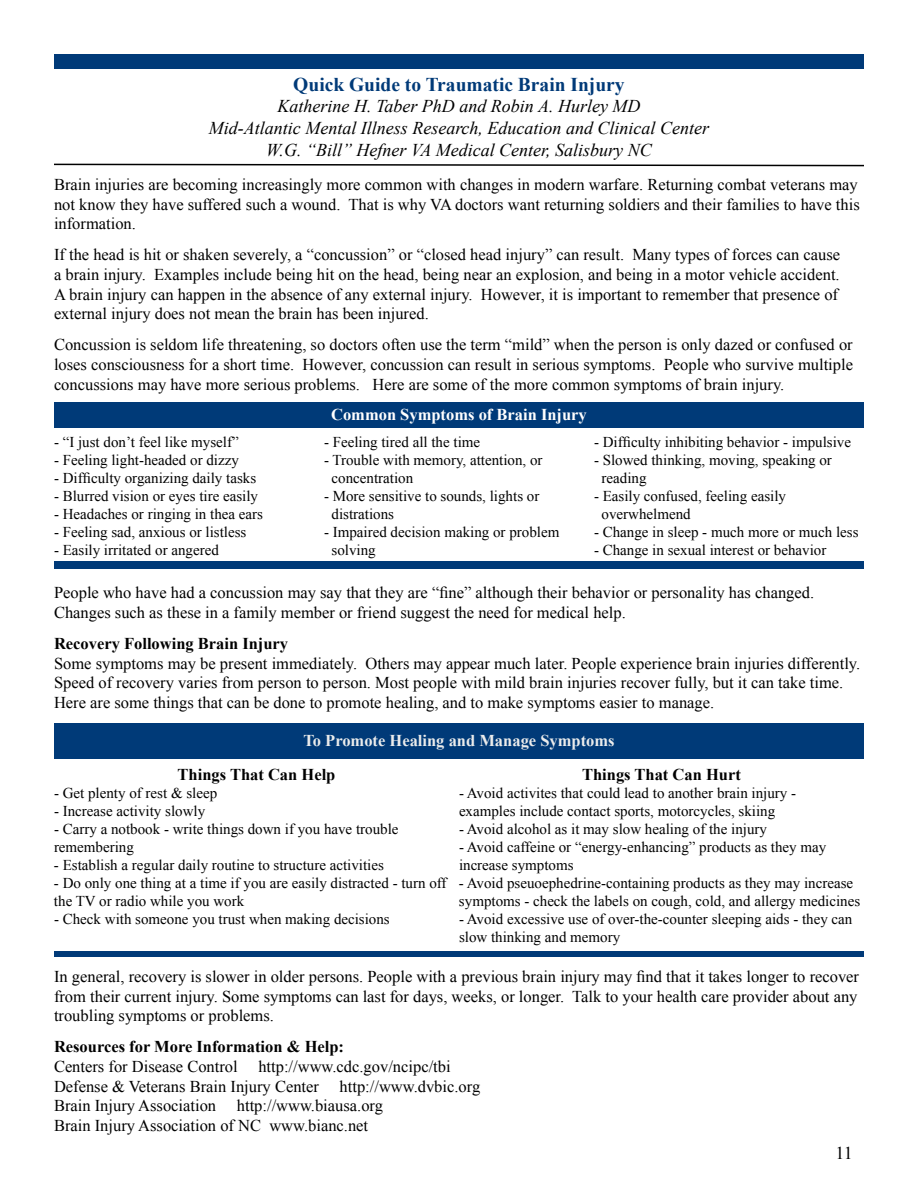
<style>
.page{position:relative;width:918px;height:1188px;background:#fff}
.page>*{position:absolute;margin:0;border:0;box-sizing:border-box;transform-origin:0 0}
.t1{font:700 19.5px "Times New Roman";color:#003a78}
.t2{font:italic 18px/21.6px "Times New Roman";color:#000;text-align:center}
.t3{font:18px "Times New Roman";color:#000}
.t4{font:16.5px/19.8px "Times New Roman";color:#000}
.t5{font:700 16.5px "Times New Roman";color:#000}
.t6{font:700 16.5px "Times New Roman";color:#ebecec}
.t7{font:700 16.5px "Times New Roman";color:#fff}
.t8{font:15px/18px "Times New Roman";color:#000}
</style>
<div class="page">
<div style="left:54px;top:723px;width:810px;height:234px;background:#003a78"></div>
<div style="left:54px;top:403px;width:810px;height:166px;background:#003a78"></div>
<div style="left:54px;top:428px;width:270px;height:133px;background:#fff"></div>
<div style="left:594px;top:428px;width:270px;height:133px;background:#fff"></div>
<div style="left:324px;top:428px;width:270px;height:133px;background:#fff"></div>
<div style="left:54px;top:759px;width:405px;height:192px;background:#fff"></div>
<div style="left:459px;top:759px;width:405px;height:192px;background:#fff"></div>
<svg style="left:54px;top:163px;width:810px;height:4px"></svg>
<div style="left:54px;top:54px;width:810px;height:15px;background:#003a78"></div>
<h1 class="t1" style="left:293px;top:71px;width:333px">Quick Guide to Traumatic Brain Injury</h1>
<p class="t2" style="left:209px;top:95px;width:502px">Katherine H. Taber PhD and Robin A. Hurley MD<br>Mid-Atlantic Mental Illness Research, Education and Clinical Center<br>W.G. “Bill” Hefner VA Medical Center, Salisbury NC</p>
<p class="t4" style="left:54px;top:174px;width:807px">Brain injuries are becoming increasingly more common with changes in modern warfare. Returning combat veterans may not know they have suffered such a wound. That is why VA doctors want returning soldiers and their families to have this information.</p>
<p class="t4" style="left:54px;top:244px;width:788px">If the head is hit or shaken severely, a “concussion” or “closed head injury” can result. Many types of forces can cause a brain injury. Examples include being hit on the head, being near an explosion, and being in a motor vehicle accident.<br>A brain injury can happen in the absence of any external injury. However, it is important to remember that presence of external injury does not mean the brain has been injured.</p>
<p class="t4" style="left:54px;top:334px;width:801px;text-align:justify">Concussion is seldom life threatening, so doctors often use the term “mild” when the person is only dazed or confused or loses consciousness for a short time. However, concussion can result in serious symptoms. People who survive multiple concussions may have more serious problems. Here are some of the more common symptoms of brain injury.</p>
<h2 class="t7" style="left:331px;top:403px;width:257px">Common Symptoms of Brain Injury</h2>
<p class="t8" style="left:54px;top:433px;width:186px">- “I just don’t feel like myself”</p>
<p class="t8" style="left:54px;top:451px;width:186px">- Feeling light-headed or dizzy</p>
<p class="t8" style="left:54px;top:469px;width:204px">- Difficulty organizing daily tasks</p>
<p class="t8" style="left:54px;top:487px;width:206px">- Blurred vision or eyes tire easily</p>
<p class="t8" style="left:54px;top:505px;width:211px">- Headaches or ringing in thea ears</p>
<p class="t8" style="left:54px;top:523px;width:194px">- Feeling sad, anxious or listless</p>
<p class="t8" style="left:54px;top:541px;width:166px">- Easily irritated or angered</p>
<p class="t8" style="left:594px;top:433px;width:259px">- Difficulty inhibiting behavior - impulsive</p>
<p class="t8" style="left:602px;top:451px;width:232px;text-indent:-8px">- Slowed thinking, moving, speaking or reading</p>
<p class="t8" style="left:602px;top:487px;width:186px;text-indent:-8px">- Easily confused, feeling easily overwhelmend</p>
<p class="t8" style="left:594px;top:523px;width:266px">- Change in sleep - much more or much less</p>
<p class="t8" style="left:594px;top:541px;width:234px">- Change in sexual interest or behavior</p>
<p class="t4" style="left:54px;top:583px;width:762px">People who have had a concussion may say that they are “fine” although their behavior or personality has changed.<br>Changes such as these in a family member or friend suggest the need for medical help.</p>
<h3 class="t5" style="left:54px;top:632px;width:236px">Recovery Following Brain Injury</h3>
<p class="t4" style="left:54px;top:653px;width:808px">Some symptoms may be present immediately. Others may appear much later. People experience brain injuries differently.<br>Speed of recovery varies from person to person. Most people with mild brain injuries recover fully, but it can take time.<br>Here are some things that can be done to promote healing, and to make symptoms easier to manage.</p>
<h2 class="t6" style="left:303px;top:729px;width:313px">To Promote Healing and Manage Symptoms</h2>
<h3 class="t5" style="left:178px;top:763px;width:159px">Things That Can Help</h3>
<h3 class="t5" style="left:582px;top:763px;width:160px">Things That Can Hurt</h3>
<p class="t8" style="left:54px;top:784px;width:165px">- Get plenty of rest &amp; sleep</p>
<p class="t8" style="left:54px;top:802px;width:153px">- Increase activity slowly</p>
<p class="t8" style="left:54px;top:820px;width:346px">- Carry a notbook - write things down if you have trouble remembering</p>
<p class="t8" style="left:54px;top:856px;width:331px">- Establish a regular daily routine to structure activities</p>
<p class="t8" style="left:54px;top:874px;width:394px">- Do only one thing at a time if you are easily distracted - turn off the TV or radio while you work</p>
<p class="t8" style="left:54px;top:910px;width:337px">- Check with someone you trust when making decisions</p>
<p class="t8" style="left:324px;top:433px;width:158px">- Feeling tired all the time</p>
<p class="t8" style="left:332px;top:451px;width:213px;text-indent:-8px">- Trouble with memory, attention, or concentration</p>
<p class="t8" style="left:332px;top:487px;width:209px;text-indent:-8px">- More sensitive to sounds, lights or distrations</p>
<p class="t8" style="left:332px;top:523px;width:229px;text-indent:-8px">- Impaired decision making or problem solving</p>
<p class="t8" style="left:459px;top:784px;width:339px">- Avoid activites that could lead to another brain injury - examples include contact sports, motorcycles, skiing</p>
<p class="t8" style="left:459px;top:820px;width:310px">- Avoid alcohol as it may slow healing of the injury</p>
<p class="t8" style="left:459px;top:838px;width:369px">- Avoid caffeine or “energy-enhancing” products as they may increase symptoms</p>
<p class="t8" style="left:459px;top:874px;width:403px">- Avoid pseuoephedrine-containing products as they may increase symptoms - check the labels on cough, cold, and allergy medicines</p>
<p class="t8" style="left:459px;top:910px;width:395px">- Avoid excessive use of over-the-counter sleeping aids - they can slow thinking and memory</p>
<p class="t4" style="left:54px;top:966px;width:807px;text-align:justify">In general, recovery is slower in older persons. People with a previous brain injury may find that it takes longer to recover from their current injury. Some symptoms can last for days, weeks, or longer. Talk to your health care provider about any troubling symptoms or problems.</p>
<h3 class="t5" style="left:54px;top:1035px;width:292px">Resources for More Information &amp; Help:</h3>
<p class="t4" style="left:54px;top:1056px;width:398px">Centers for Disease Control http://www.cdc.gov/ncipc/tbi</p>
<p class="t4" style="left:54px;top:1076px;width:428px">Defense &amp; Veterans Brain Injury Center http://www.dvbic.org</p>
<p class="t4" style="left:54px;top:1096px;width:331px">Brain Injury Association http://www.biausa.org</p>
<p class="t4" style="left:54px;top:1116px;width:316px">Brain Injury Association of NC www.bianc.net</p>
<p class="t3" style="left:836px;top:1141px;width:19px">11</p>
</div>
